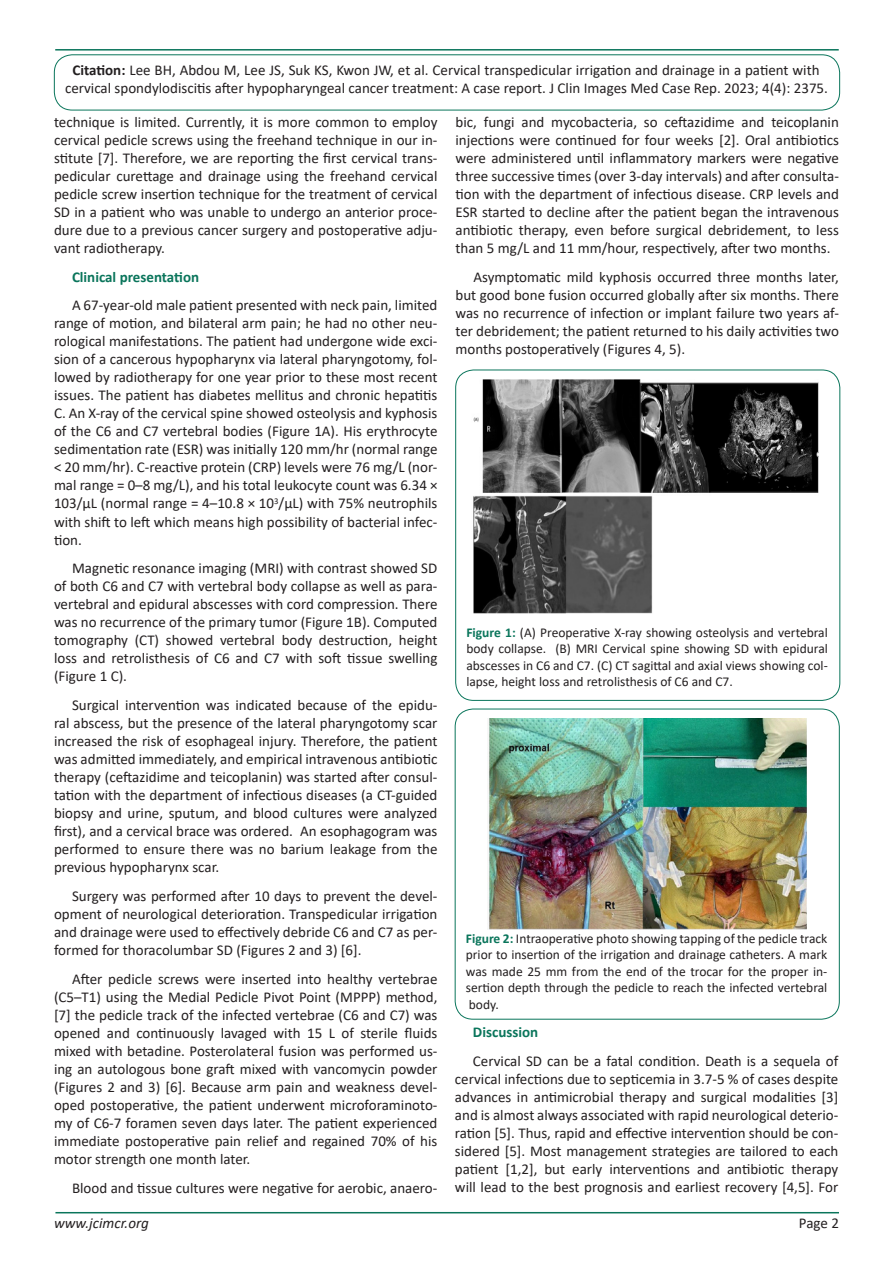
<style>
.page{position:relative;width:893px;height:1263px;background:#fff}
.page>*{position:absolute;margin:0;border:0;box-sizing:border-box;transform-origin:0 0}
.t1{font:15px/18px "Calibri";color:#231f20;text-align:justify}
.t2{font:700 15px "Calibri";color:#0a755b}
.t3{font:italic 15px "Calibri";color:#231f20}
.t4{font:13.5px/16.5px "Calibri";color:#231f20;text-align:justify}
.s1{font-weight:700}
.s2{font-weight:700;color:#0a755b}
</style>
<div class="page">
<hr style="left:55px;top:1212px;width:784px;height:1px;background:#0a755b">
<hr style="left:55px;top:49px;width:784px;height:2px;background:#0a755b">
<div style="left:54px;top:55px;width:786px;height:55px;border:1px solid #0a755b;border-radius:18px"></div>
<div style="left:455px;top:370px;width:385px;height:331px;border:1px solid #0a755b;border-radius:18px"></div>
<img style="left:473px;top:379px;width:346px;height:235px">
<div style="left:455px;top:709px;width:384px;height:310px;border:1px solid #0a755b;border-radius:18px"></div>
<img style="left:488px;top:718px;width:319px;height:211px">
<p class="t1" style="left:65px;top:61px;width:764px;text-align:center"><span class="s1">Citation:</span> Lee BH, Abdou M, Lee JS, Suk KS, Kwon JW, et al. Cervical transpedicular irrigation and drainage in a patient with cervical spondylodiscitis after hypopharyngeal cancer treatment: A case report. J Clin Images Med Case Rep. 2023; 4(4): 2375.</p>
<p class="t1" style="left:54px;top:112px;width:385px">technique is limited. Currently, it is more common to employ cervical pedicle screws using the freehand technique in our in&shy;stitute [7]. Therefore, we are reporting the first cervical trans&shy;pedicular curettage and drainage using the freehand cervical pedicle screw insertion technique for the treatment of cervical SD in a patient who was unable to undergo an anterior proce&shy;dure due to a previous cancer surgery and postoperative adju&shy;vant radiotherapy.</p>
<p class="t2" style="left:72px;top:266px;width:129px">Clinical presentation</p>
<p class="t1" style="left:54px;top:296px;width:385px;text-indent:18px">A 67-year-old male patient presented with neck pain, limited range of motion, and bilateral arm pain; he had no other neu&shy;rological manifestations. The patient had undergone wide exci&shy;sion of a cancerous hypopharynx via lateral pharyngotomy, fol&shy;lowed by radiotherapy for one year prior to these most recent issues. The patient has diabetes mellitus and chronic hepatitis C. An X-ray of the cervical spine showed osteolysis and kyphosis of the C6 and C7 vertebral bodies (Figure 1A). His erythrocyte sedimentation rate (ESR) was initially 120 mm/hr (normal range &lt; 20 mm/hr). C-reactive protein (CRP) levels were 76 mg/L (nor&shy;mal range = 0–8 mg/L), and his total leukocyte count was 6.34 × 103/µL (normal range = 4–10.8 × 10<sup>3</sup>/µL) with 75% neutrophils with shift to left which means high possibility of bacterial infec&shy;tion.</p>
<p class="t1" style="left:54px;top:559px;width:385px;text-indent:18px">Magnetic resonance imaging (MRI) with contrast showed SD of both C6 and C7 with vertebral body collapse as well as para&shy;vertebral and epidural abscesses with cord compression. There was no recurrence of the primary tumor (Figure 1B). Computed tomography (CT) showed vertebral body destruction, height loss and retrolisthesis of C6 and C7 with soft tissue swelling (Figure 1 C).</p>
<p class="t1" style="left:54px;top:696px;width:385px;text-indent:18px">Surgical intervention was indicated because of the epidu&shy;ral abscess, but the presence of the lateral pharyngotomy scar increased the risk of esophageal injury. Therefore, the patient was admitted immediately, and empirical intravenous antibiotic therapy (ceftazidime and teicoplanin) was started after consul&shy;tation with the department of infectious diseases (a CT-guided biopsy and urine, sputum, and blood cultures were analyzed first), and a cervical brace was ordered. An esophagogram was performed to ensure there was no barium leakage from the previous hypopharynx scar.</p>
<p class="t1" style="left:54px;top:886px;width:385px;text-indent:18px">Surgery was performed after 10 days to prevent the devel&shy;opment of neurological deterioration. Transpedicular irrigation and drainage were used to effectively debride C6 and C7 as per&shy;formed for thoracolumbar SD (Figures 2 and 3) [6].</p>
<p class="t1" style="left:54px;top:969px;width:385px;text-indent:18px">After pedicle screws were inserted into healthy vertebrae (C5–T1) using the Medial Pedicle Pivot Point (MPPP) method, [7] the pedicle track of the infected vertebrae (C6 and C7) was opened and continuously lavaged with 15 L of sterile fluids mixed with betadine. Posterolateral fusion was performed us&shy;ing an autologous bone graft mixed with vancomycin powder (Figures 2 and 3) [6]. Because arm pain and weakness devel&shy;oped postoperative, the patient underwent microforaminoto&shy;my of C6-7 foramen seven days later. The patient experienced immediate postoperative pain relief and regained 70% of his motor strength one month later.</p>
<p class="t1" style="left:72px;top:1178px;width:367px">Blood and tissue cultures were negative for aerobic, anaero-</p>
<p class="t1" style="left:455px;top:112px;width:385px">bic, fungi and mycobacteria, so ceftazidime and teicoplanin injections were continued for four weeks [2]. Oral antibiotics were administered until inflammatory markers were negative three successive times (over 3-day intervals) and after consulta&shy;tion with the department of infectious disease. CRP levels and ESR started to decline after the patient began the intravenous antibiotic therapy, even before surgical debridement, to less than 5 mg/L and 11 mm/hour, respectively, after two months.</p>
<p class="t1" style="left:455px;top:267px;width:385px;text-indent:18px">Asymptomatic mild kyphosis occurred three months later, but good bone fusion occurred globally after six months. There was no recurrence of infection or implant failure two years af&shy;ter debridement; the patient returned to his daily activities two months postoperatively (Figures 4, 5).</p>
<p class="t4" style="left:466px;top:624px;width:363px"><span class="s2">Figure 1:</span> (A) Preoperative X-ray showing osteolysis and vertebral body collapse. (B) MRI Cervical spine showing SD with epidural abscesses in C6 and C7. (C) CT sagittal and axial views showing col&shy;lapse, height loss and retrolisthesis of C6 and C7.</p>
<p class="t4" style="left:466px;top:930px;width:363px"><span class="s2">Figure 2:</span> Intraoperative photo showing tapping of the pedicle track prior to insertion of the irrigation and drainage catheters. A mark was made 25 mm from the end of the trocar for the proper in&shy;sertion depth through the pedicle to reach the infected vertebral body.</p>
<p class="t2" style="left:473px;top:1021px;width:67px">Discussion</p>
<p class="t1" style="left:455px;top:1051px;width:385px;text-indent:18px">Cervical SD can be a fatal condition. Death is a sequela of cervical infections due to septicemia in 3.7-5 % of cases despite advances in antimicrobial therapy and surgical modalities [3] and is almost always associated with rapid neurological deterio&shy;ration [5]. Thus, rapid and effective intervention should be con&shy;sidered [5]. Most management strategies are tailored to each patient [1,2], but early interventions and antibiotic therapy will lead to the best prognosis and earliest recovery [4,5]. For</p>
<p class="t3" style="left:54px;top:1212px;width:96px">www.jcimcr.org</p>
<p class="t1" style="left:799px;top:1213px;width:42px">Page 2</p>
</div>
